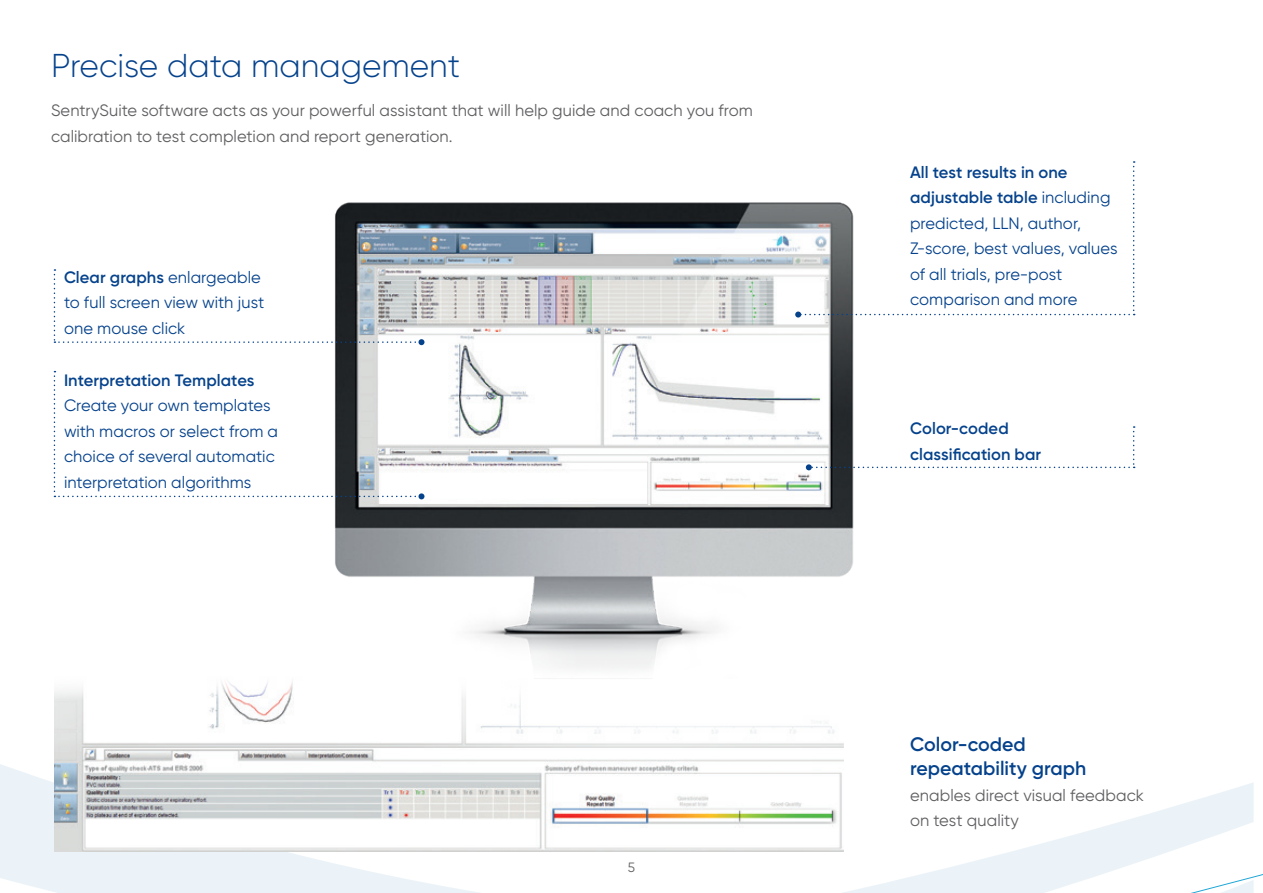
<style>
.page{position:relative;width:1263px;height:893px;background:#fff}
.page>*{position:absolute;margin:0;border:0;box-sizing:border-box;transform-origin:0 0}
.t1{font:300 33px "Gilroy";color:#05428c}
.t2{font:600 19.5px/24px "Gilroy";color:#05428c}
.t3{font:16.5px/25.5px "Gilroy";letter-spacing:.005em;color:#05428c}
.t4{font:16.5px/25.5px "Gilroy";letter-spacing:.005em;color:#5f5f62}
.t5{font:600 16.5px/25.5px "Gilroy";letter-spacing:.005em;color:#05428c}
.t6{font:13.5px "Gilroy";color:#5f5f62}
.s1{font-weight:600}
</style>
<div class="page">
<svg style="left:0;top:743px;width:1252px;height:150px"></svg>
<img style="left:335px;top:202px;width:519px;height:467px">
<svg style="left:54px;top:269px;width:370px;height:76px"></svg>
<svg style="left:54px;top:371px;width:370px;height:128px"></svg>
<svg style="left:795px;top:161px;width:340px;height:157px"></svg>
<svg style="left:806px;top:426px;width:329px;height:44px"></svg>
<img style="left:54px;top:682px;width:789px;height:169px">
<h1 class="t1" style="left:51px;top:46px;width:411px">Precise data management</h1>
<p class="t4" style="left:51px;top:98px;width:703px">SentrySuite software acts as your powerful assistant that will help guide and coach you from calibration to test completion and report generation.</p>
<p class="t3" style="left:64px;top:264px;width:202px"><span class="s1">Clear graphs</span> enlargeable to full screen view with just one mouse click</p>
<p class="t5" style="left:64px;top:367px;width:192px">Interpretation Templates</p>
<p class="t3" style="left:64px;top:393px;width:216px">Create your own templates with macros or select from a choice of several automatic interpretation algorithms</p>
<p class="t6" style="left:628px;top:859px;width:9px">5</p>
<p class="t3" style="left:910px;top:159px;width:209px"><span class="s1">All test results in one adjustable table</span> including predicted, LLN, author,<br>Z-score, best values, values of all trials, pre-post comparison and more</p>
<p class="t5" style="left:910px;top:415px;width:133px">Color-coded classification bar</p>
<p class="t2" style="left:910px;top:732px;width:178px">Color-coded repeatability graph</p>
<p class="t4" style="left:910px;top:782px;width:235px">enables direct visual feedback on test quality</p>
</div>
